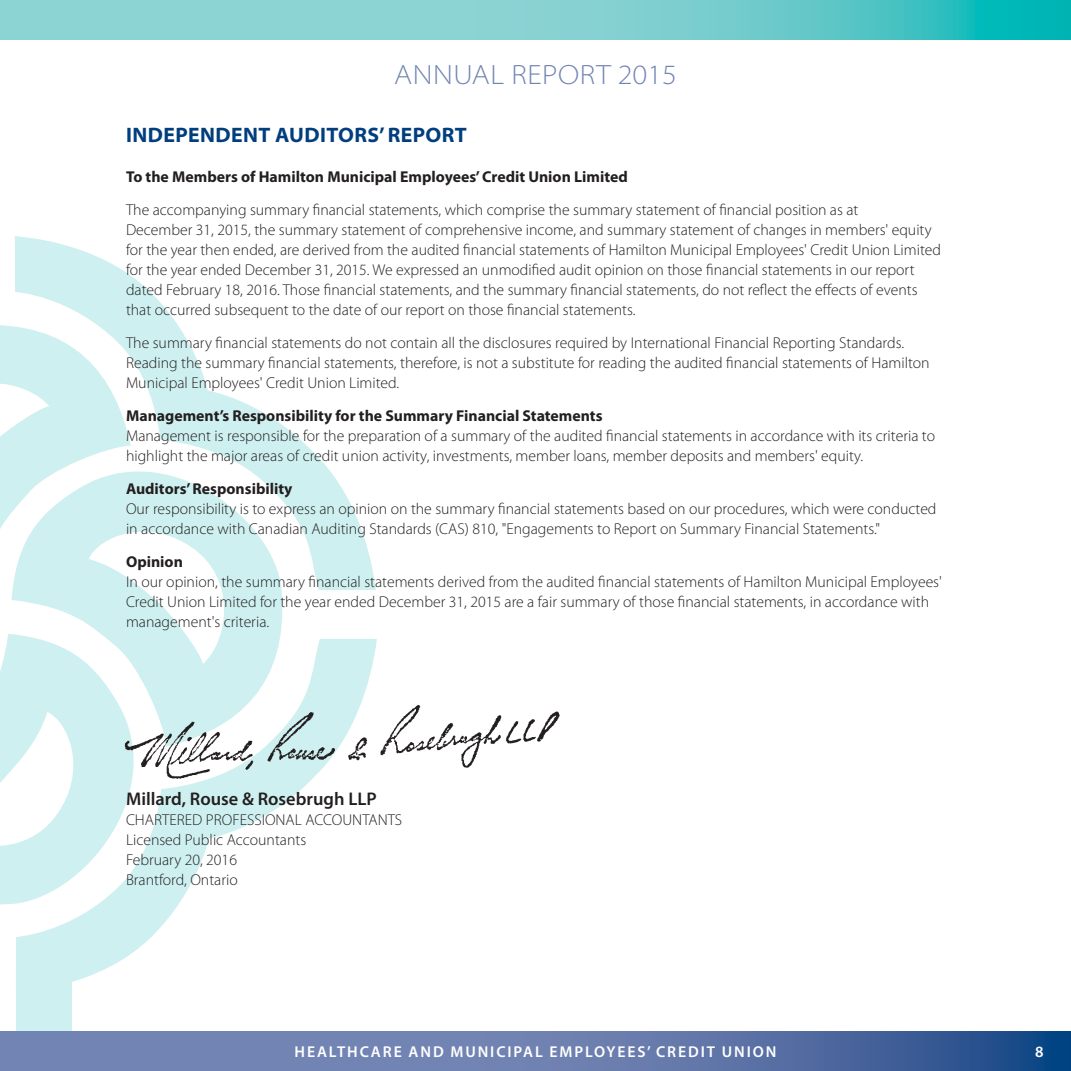
<style>
.page{position:relative;width:1071px;height:1071px;background:#fff}
.page>*{position:absolute;margin:0;border:0;box-sizing:border-box;transform-origin:0 0}
.t1{font:300 semi-expanded 28px "Myriad Pro";letter-spacing:.02em;color:#7284b3}
.t2{font:700 semi-expanded 21px "Myriad Pro";letter-spacing:.02em;color:#003e7e;scale:.95 1}
.t3{font:600 18.38px "Myriad Pro";color:#231f20}
.t4{font:300 15.75px/20.1px "Myriad Pro";color:#231f20}
.t5{font:700 15.75px "Myriad Pro";color:#231f20}
.t6{font:600 15.75px "Myriad Pro";letter-spacing:.12em;color:#fff}
</style>
<div class="page">
<svg style="left:15px;top:236px;width:361px;height:354px"></svg>
<div style="left:16px;top:948px;width:56px;height:123px;background:#cff0f0"></div>
<svg style="left:0;top:321px;width:131px;height:208px"></svg>
<svg style="left:12px;top:435px;width:277px;height:204px;fill:#cff0f0"></svg>
<svg style="left:0;top:634px;width:169px;height:271px;fill:#cff0f0"></svg>
<svg style="left:16px;top:639px;width:361px;height:343px"></svg>
<div style="left:0;top:0;width:1024px;height:39px;background:#8cd3d3"></div>
<div style="left:0;top:1032px;width:1071px;height:39px;background:#7284b3"></div>
<svg style="left:650px;top:1032px;width:421px;height:39px;background:#406199"></svg>
<svg style="left:645px;top:0;width:426px;height:39px;background:#47c2c3"></svg>
<img style="left:125px;top:692px;width:435px;height:103px">
<h1 class="t1" style="left:394px;top:59px;width:284px">ANNUAL REPORT 2015</h1>
<h2 class="t2" style="left:126px;top:123px;width:360px">INDEPENDENT AUDITORS’ REPORT</h2>
<p class="t5" style="left:126px;top:166px;width:503px">To the Members of Hamilton Municipal Employees’ Credit Union Limited</p>
<p class="t4" style="left:126px;top:199px;width:817px">The accompanying summary financial statements, which comprise the summary statement of financial position as at<br>December 31, 2015, the summary statement of comprehensive income, and summary statement of changes in members' equity for the year then ended, are derived from the audited financial statements of Hamilton Municipal Employees' Credit Union Limited for the year ended December 31, 2015. We expressed an unmodified audit opinion on those financial statements in our report dated February 18, 2016. Those financial statements, and the summary financial statements, do not reflect the effects of events that occurred subsequent to the date of our report on those financial statements.</p>
<p class="t4" style="left:126px;top:333px;width:805px">The summary financial statements do not contain all the disclosures required by International Financial Reporting Standards.<br>Reading the summary financial statements, therefore, is not a substitute for reading the audited financial statements of Hamilton<br>Municipal Employees' Credit Union Limited.</p>
<p class="t5" style="left:126px;top:405px;width:478px">Management’s Responsibility for the Summary Financial Statements</p>
<p class="t4" style="left:126px;top:426px;width:811px">Management is responsible for the preparation of a summary of the audited financial statements in accordance with its criteria to highlight the major areas of credit union activity, investments, member loans, member deposits and members' equity.</p>
<p class="t5" style="left:126px;top:478px;width:168px">Auditors’ Responsibility</p>
<p class="t4" style="left:126px;top:499px;width:812px">Our responsibility is to express an opinion on the summary financial statements based on our procedures, which were conducted in accordance with Canadian Auditing Standards (CAS) 810, "Engagements to Report on Summary Financial Statements."</p>
<p class="t5" style="left:126px;top:551px;width:58px">Opinion</p>
<p class="t4" style="left:126px;top:572px;width:817px">In our opinion, the summary financial statements derived from the audited financial statements of Hamilton Municipal Employees'<br>Credit Union Limited for the year ended December 31, 2015 are a fair summary of those financial statements, in accordance with management's criteria.</p>
<p class="t3" style="left:126px;top:787px;width:252px">Millard, Rouse &amp; Rosebrugh LLP</p>
<p class="t4" style="left:126px;top:810px;width:278px">CHARTERED PROFESSIONAL ACCOUNTANTS<br>Licensed Public Accountants<br>February 20, 2016<br>Brantford, Ontario</p>
<p class="t6" style="left:295px;top:1042px;width:483px">HEALTHCARE AND MUNICIPAL EMPLOYEES’ CREDIT UNION</p>
<p class="t6" style="left:1035px;top:1042px;width:10px">8</p>
</div>
